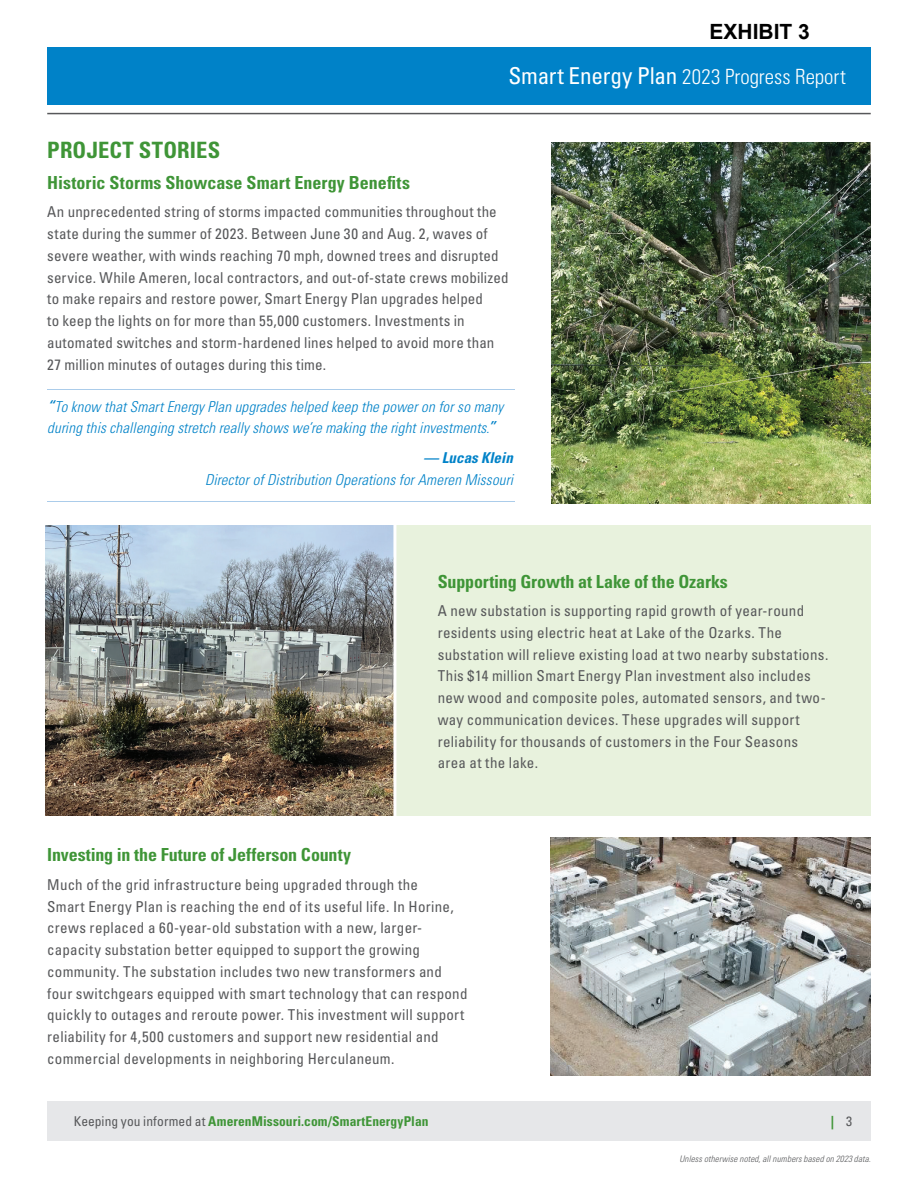
<style>
.page{position:relative;width:918px;height:1188px;background:#fff}
.page>*{position:absolute;margin:0;border:0;box-sizing:border-box;transform-origin:0 0}
.t1{font:700 condensed 22.5px "Univers LT Std";letter-spacing:.01em;color:#3f9537}
.t2{font:300 condensed 21px "Univers LT Std";letter-spacing:.005em;color:#fff}
.t3{font:700 21px "Arial";color:#000}
.t4{font:700 condensed 18px "Univers LT Std";color:#3f9537}
.t5{font:condensed 15px/21.8px "Univers LT Std";letter-spacing:.02em;color:#57585a}
.t6{font:italic 300 condensed 15px/21.8px "Univers LT Std";letter-spacing:.01em;color:#0082c8}
.t7{font:italic 700 condensed 15px "Univers LT Std";letter-spacing:.005em;color:#0082c8}
.t8{font:700 condensed 13.5px "Univers LT Std";letter-spacing:.005em;color:#3f9537}
.t9{font:italic 300 condensed 9px "Univers LT Std";letter-spacing:.015em;color:#57585a}
.s1{font-weight:400;font-size:23.25px}
.s2{font-weight:400;font-size:16.5px}
.s3{font-weight:400;color:#57585a}
</style>
<div class="page">
<div style="left:47px;top:47px;width:824px;height:58px;background:#0082c8"></div>
<hr style="left:47px;top:113px;width:824px;height:1px;background:#57585a">
<div style="left:47px;top:1101px;width:824px;height:40px;background:#e6e7e9"></div>
<div style="left:373px;top:525px;width:498px;height:291px;background:#e8f2dd"></div>
<img style="left:46px;top:525px;width:347px;height:290px">
<img style="left:552px;top:142px;width:319px;height:361px">
<img style="left:551px;top:837px;width:320px;height:238px">
<hr style="left:47px;top:389px;width:468px;height:1px;background:#abccea">
<hr style="left:47px;top:501px;width:468px;height:1px;background:#abccea">
<hr style="left:393px;top:522px;width:3px;height:303px;background:#fff">
<h2 class="t3" style="left:710px;top:17px;width:102px">EXHIBIT 3</h2>
<h2 class="t2" style="left:509px;top:64px;width:339px"><span class="s1">Smart Energy Plan</span> 2023 Progress Report</h2>
<h1 class="t1" style="left:47px;top:136px;width:174px">PROJECT STORIES</h1>
<p class="t4" style="left:47px;top:172px;width:364px">Historic Storms Showcase Smart Energy Benefits</p>
<p class="t5" style="left:47px;top:201px;width:463px">An unprecedented string of storms impacted communities throughout the state during the summer of 2023. Between June 30 and Aug. 2, waves of severe weather, with winds reaching 70 mph, downed trees and disrupted service. While Ameren, local contractors, and out-of-state crews mobilized to make repairs and restore power, Smart Energy Plan upgrades helped<br>to keep the lights on for more than 55,000 customers. Investments in automated switches and storm-hardened lines helped to avoid more than 27 million minutes of outages during this time.</p>
<p class="t6" style="left:47px;top:396px;width:458px"><span class="s2">“</span>To know that Smart Energy Plan upgrades helped keep the power on for so many during this challenging stretch really shows we’re making the right investments.<span class="s2">”</span></p>
<p class="t7" style="left:424px;top:449px;width:91px">— Lucas Klein</p>
<p class="t6" style="left:205px;top:469px;width:309px">Director of Distribution Operations for Ameren Missouri</p>
<p class="t4" style="left:438px;top:570px;width:292px">Supporting Growth at Lake of the Ozarks</p>
<p class="t5" style="left:438px;top:600px;width:392px">A new substation is supporting rapid growth of year-round residents using electric heat at Lake of the Ozarks. The substation will relieve existing load at two nearby substations.<br>This $14 million Smart Energy Plan investment also includes new wood and composite poles, automated sensors, and two&shy;way communication devices. These upgrades will support reliability for thousands of customers in the Four Seasons area at the lake.</p>
<p class="t4" style="left:47px;top:844px;width:305px">Investing in the Future of Jefferson County</p>
<p class="t5" style="left:47px;top:873px;width:422px">Much of the grid infrastructure being upgraded through the<br>Smart Energy Plan is reaching the end of its useful life. In Horine, crews replaced a 60-year-old substation with a new, larger&shy;capacity substation better equipped to support the growing community. The substation includes two new transformers and four switchgears equipped with smart technology that can respond quickly to outages and reroute power. This investment will support reliability for 4,500 customers and support new residential and commercial developments in neighboring Herculaneum.</p>
<p class="t8" style="left:74px;top:1113px;width:356px"><span class="s3">Keeping you informed at</span> AmerenMissouri.com/SmartEnergyPlan</p>
<p class="t8" style="left:831px;top:1113px;width:23px">| <span class="s3">3</span></p>
<p class="t9" style="left:679px;top:1153px;width:193px">Unless otherwise noted, all numbers based on 2023 data.</p>
</div>
